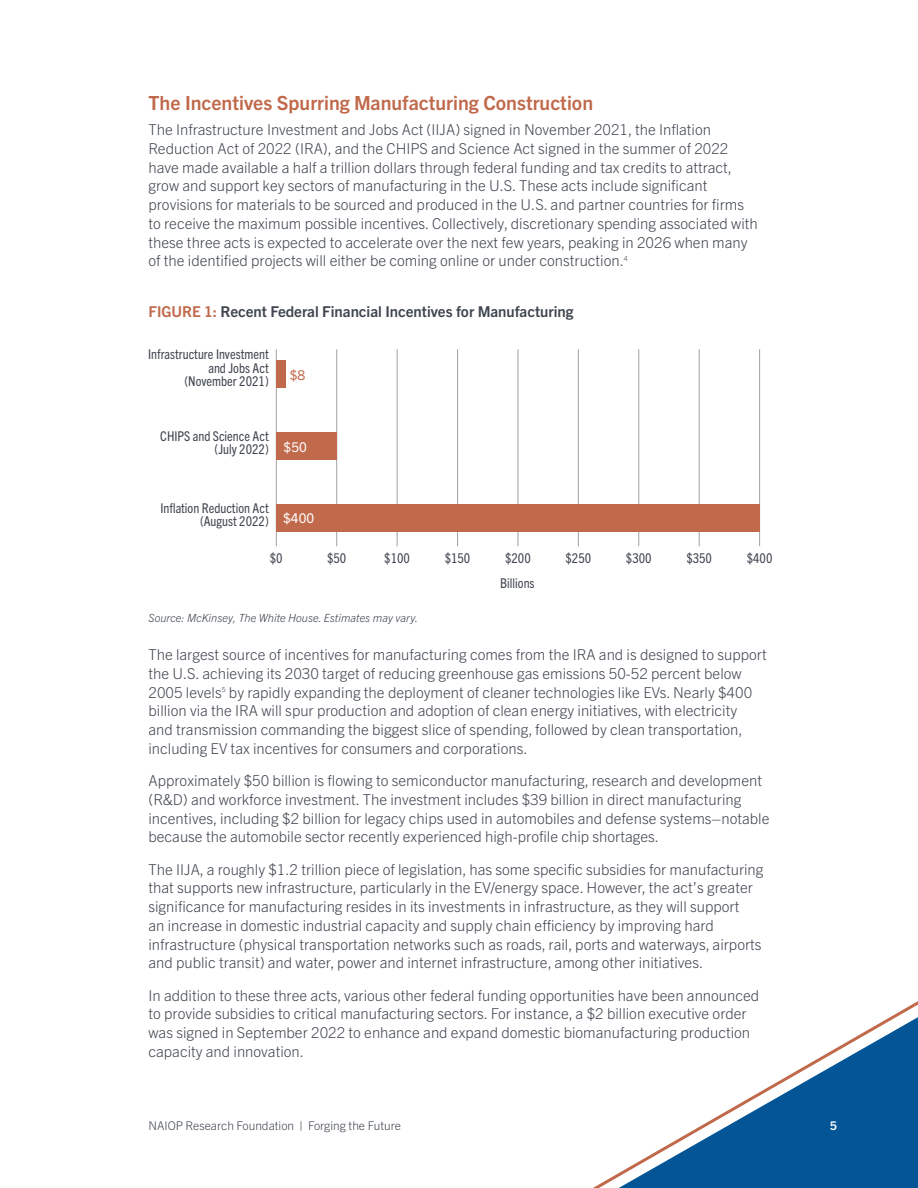
<style>
.page{position:relative;width:918px;height:1188px;background:#fff}
.page>*{position:absolute;margin:0;border:0;box-sizing:border-box;transform-origin:0 0}
.H2-Subhead{font:700 19.5px "Trade Gothic Next LT Pro";color:#c0694b}
.body_copy{font:300 15px/18.8px "Trade Gothic Next LT Pro";color:#3f454f}
.Figure_Title{font:700 15px "Trade Gothic Next LT Pro";color:#3f454f}
.t1{font:condensed 13.5px/13.5px "Trade Gothic Next LT Pro";color:#3f454f;text-align:right}
.t2{font:13.5px "Trade Gothic Next LT Pro";color:#fff}
.t3{font:13.5px "Trade Gothic Next LT Pro";color:#c1694b}
.t4{font:300 12px "Trade Gothic Next LT Pro";color:#3f454f}
.t5{font:700 12px "Trade Gothic Next LT Pro";color:#fff}
.Source_ital{font:italic 300 11.25px "Trade Gothic Next LT Pro";color:#3f454f}
.s1{color:#c0694b}
</style>
<div class="page">
<svg style="left:593px;top:1001px;width:325px;height:187px"></svg>
<hr style="left:276px;top:349px;width:1px;height:197px;background:#9fa1a9">
<hr style="left:336px;top:349px;width:1px;height:197px;background:#9fa1a9">
<hr style="left:397px;top:349px;width:1px;height:197px;background:#9fa1a9">
<hr style="left:457px;top:349px;width:1px;height:197px;background:#9fa1a9">
<hr style="left:518px;top:349px;width:1px;height:197px;background:#9fa1a9">
<hr style="left:578px;top:349px;width:1px;height:197px;background:#9fa1a9">
<hr style="left:639px;top:349px;width:1px;height:197px;background:#9fa1a9">
<hr style="left:699px;top:349px;width:1px;height:197px;background:#9fa1a9">
<hr style="left:759px;top:349px;width:1px;height:197px;background:#9fa1a9">
<div style="left:276px;top:360px;width:10px;height:28px;background:#c1694b"></div>
<div style="left:276px;top:432px;width:61px;height:28px;background:#c1694b"></div>
<div style="left:276px;top:504px;width:484px;height:28px;background:#c1694b"></div>
<p class="H2-Subhead" style="left:148px;top:89px;width:446px">The Incentives Spurring Manufacturing Construction</p>
<p class="body_copy" style="left:148px;top:119px;width:611px">The Infrastructure Investment and Jobs Act (IIJA) signed in November 2021, the Inflation Reduction Act of 2022 (IRA), and the CHIPS and Science Act signed in the summer of 2022 have made available a half a trillion dollars through federal funding and tax credits to attract, grow and support key sectors of manufacturing in the U.S. These acts include significant provisions for materials to be sourced and produced in the U.S. and partner countries for firms to receive the maximum possible incentives. Collectively, discretionary spending associated with these three acts is expected to accelerate over the next few years, peaking in 2026 when many of the identified projects will either be coming online or under construction.<sup>4</sup></p>
<p class="Figure_Title" style="left:148px;top:301px;width:427px"><span class="s1">FIGURE 1:</span> Recent Federal Financial Incentives for Manufacturing</p>
<p class="t1" style="left:148px;top:347px;width:122px">Infrastructure Investment and Jobs Act<br>(November 2021)</p>
<p class="t3" style="left:290px;top:365px;width:17px">$8</p>
<p class="t1" style="left:160px;top:428px;width:110px">CHIPS and Science Act (July 2022)</p>
<p class="t2" style="left:284px;top:437px;width:25px">$50</p>
<p class="t1" style="left:161px;top:500px;width:110px">Inflation Reduction Act (August 2022)</p>
<p class="t2" style="left:283px;top:509px;width:32px">$400</p>
<p class="t1" style="left:270px;top:550px;width:14px">$0</p>
<p class="t1" style="left:327px;top:550px;width:21px">$50</p>
<p class="t1" style="left:384px;top:550px;width:27px">$100</p>
<p class="t1" style="left:445px;top:550px;width:27px">$150</p>
<p class="t1" style="left:505px;top:550px;width:27px">$200</p>
<p class="t1" style="left:566px;top:550px;width:27px">$250</p>
<p class="t1" style="left:626px;top:550px;width:27px">$300</p>
<p class="t1" style="left:686px;top:550px;width:27px">$350</p>
<p class="t1" style="left:747px;top:550px;width:27px">$400</p>
<p class="t1" style="left:500px;top:576px;width:36px">Billions</p>
<p class="Source_ital" style="left:148px;top:610px;width:271px">Source: McKinsey, The White House. Estimates may vary.</p>
<p class="body_copy" style="left:148px;top:644px;width:620px">The largest source of incentives for manufacturing comes from the IRA and is designed to support the U.S. achieving its 2030 target of reducing greenhouse gas emissions 50-52 percent below 2005 levels<sup>5</sup> by rapidly expanding the deployment of cleaner technologies like EVs. Nearly $400 billion via the IRA will spur production and adoption of clean energy initiatives, with electricity<br>and transmission commanding the biggest slice of spending, followed by clean transportation, including EV tax incentives for consumers and corporations.</p>
<p class="body_copy" style="left:148px;top:770px;width:622px">Approximately $50 billion is flowing to semiconductor manufacturing, research and development (R&amp;D) and workforce investment. The investment includes $39 billion in direct manufacturing incentives, including $2 billion for legacy chips used in automobiles and defense systems–notable because the automobile sector recently experienced high-profile chip shortages.</p>
<p class="body_copy" style="left:148px;top:859px;width:617px">The IIJA, a roughly $1.2 trillion piece of legislation, has some specific subsidies for manufacturing that supports new infrastructure, particularly in the EV/energy space. However, the act’s greater significance for manufacturing resides in its investments in infrastructure, as they will support<br>an increase in domestic industrial capacity and supply chain efficiency by improving hard infrastructure (physical transportation networks such as roads, rail, ports and waterways, airports and public transit) and water, power and internet infrastructure, among other initiatives.</p>
<p class="body_copy" style="left:148px;top:985px;width:612px">In addition to these three acts, various other federal funding opportunities have been announced to provide subsidies to critical manufacturing sectors. For instance, a $2 billion executive order was signed in September 2022 to enhance and expand domestic biomanufacturing production capacity and innovation.</p>
<p class="t4" style="left:148px;top:1117px;width:254px">NAIOP Research Foundation | Forging the Future</p>
<p class="t5" style="left:830px;top:1117px;width:8px">5</p>
</div>
